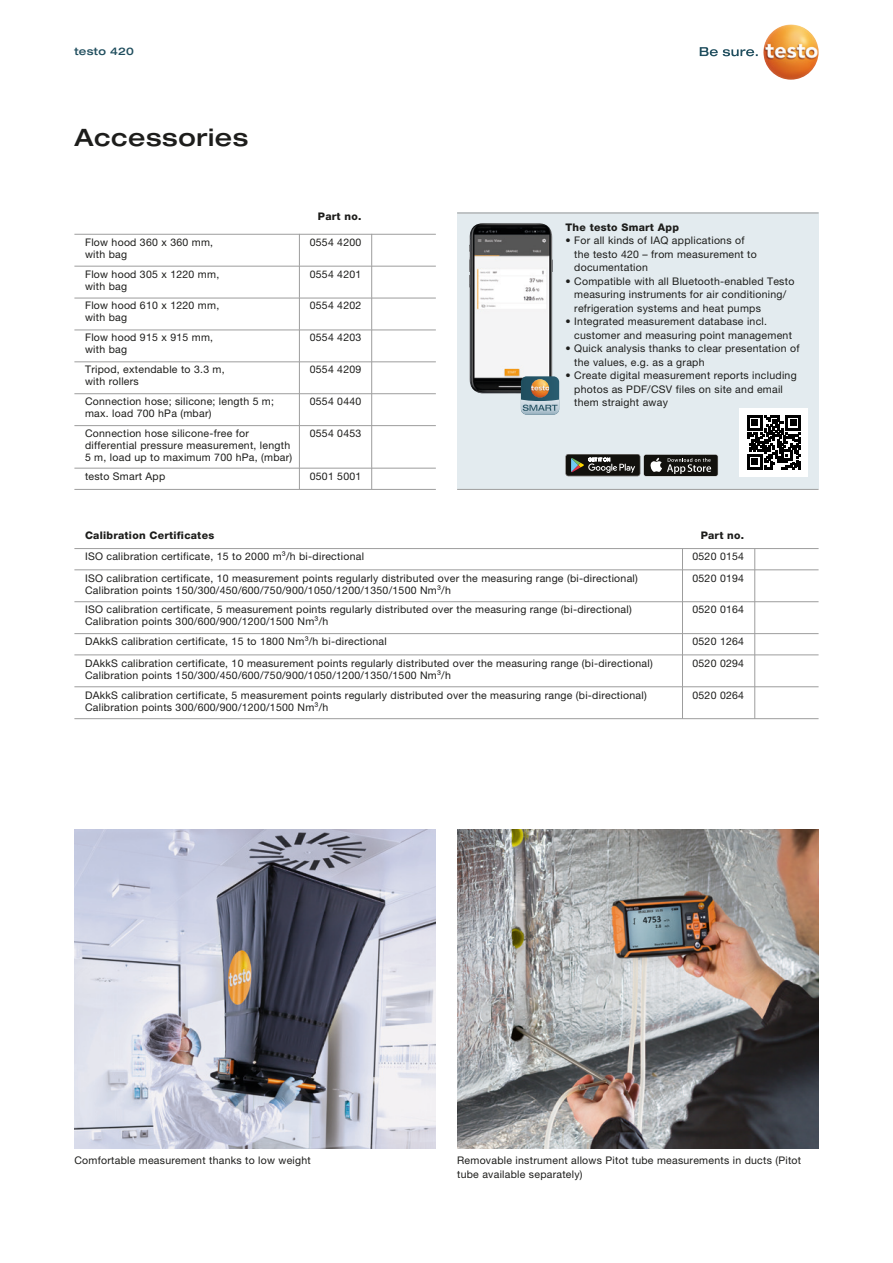
<style>
.page{position:relative;width:893px;height:1263px;background:#fff}
.page>*{position:absolute;margin:0;border:0;box-sizing:border-box;transform-origin:0 0}
.t1{font:500 expanded 24px "Helvetica Neue LTW1 G";letter-spacing:.025em;color:#1d1d1b}
.t2{font:10.5px/12px "Helvetica Neue LTW1 G";letter-spacing:.025em;color:#1d1d1b}
.t3{font:800 10.5px "Helvetica Neue LTW1 G";letter-spacing:.025em;color:#1d1d1b}
.t4{font:500 expanded 10.5px "Helvetica Neue LTW1 G";letter-spacing:.025em;color:#204e5e}
</style>
<div class="page">
<svg style="left:700px;top:47px;width:58px;height:9px"></svg>
<img style="left:763px;top:24px;width:56px;height:56px;border-radius:28px">
<img style="left:74px;top:829px;width:362px;height:319px">
<img style="left:457px;top:829px;width:362px;height:319px">
<div style="left:457px;top:213px;width:362px;height:276px;background:#e3ebef"></div>
<hr style="left:457px;top:213px;width:362px;height:1px;background:#9d9d9d">
<hr style="left:457px;top:489px;width:362px;height:1px;background:#9d9d9d">
<img style="left:469px;top:223px;width:84px;height:170px">
<svg style="left:521px;top:376px;width:38px;height:39px"></svg>
<div style="left:740px;top:408px;width:68px;height:68px;background:#fff"></div>
<svg style="left:747px;top:415px;width:54px;height:54px"></svg>
<hr style="left:74px;top:548px;width:745px;height:1px;background:#9d9d9d">
<hr style="left:74px;top:569px;width:745px;height:1px;background:#9d9d9d">
<hr style="left:74px;top:654px;width:745px;height:1px;background:#9d9d9d">
<hr style="left:74px;top:601px;width:745px;height:1px;background:#9d9d9d">
<hr style="left:74px;top:686px;width:745px;height:1px;background:#9d9d9d">
<hr style="left:74px;top:633px;width:745px;height:1px;background:#9d9d9d">
<hr style="left:74px;top:718px;width:745px;height:1px;background:#9d9d9d">
<svg style="left:682px;top:549px;width:1px;height:20px"></svg>
<svg style="left:682px;top:634px;width:1px;height:20px"></svg>
<hr style="left:682px;top:570px;width:1px;height:32px;background:#9d9d9d">
<hr style="left:682px;top:655px;width:1px;height:32px;background:#9d9d9d">
<hr style="left:682px;top:602px;width:1px;height:32px;background:#9d9d9d">
<hr style="left:682px;top:687px;width:1px;height:32px;background:#9d9d9d">
<svg style="left:754px;top:549px;width:1px;height:21px"></svg>
<svg style="left:754px;top:634px;width:1px;height:21px"></svg>
<hr style="left:754px;top:570px;width:1px;height:32px;background:#9d9d9d">
<hr style="left:754px;top:655px;width:1px;height:32px;background:#9d9d9d">
<hr style="left:754px;top:602px;width:1px;height:32px;background:#9d9d9d">
<hr style="left:754px;top:687px;width:1px;height:32px;background:#9d9d9d">
<hr style="left:74px;top:234px;width:362px;height:1px;background:#9d9d9d">
<hr style="left:74px;top:266px;width:362px;height:1px;background:#9d9d9d">
<hr style="left:74px;top:298px;width:362px;height:1px;background:#9d9d9d">
<hr style="left:74px;top:330px;width:362px;height:1px;background:#9d9d9d">
<hr style="left:74px;top:361px;width:362px;height:1px;background:#9d9d9d">
<hr style="left:74px;top:393px;width:362px;height:1px;background:#9d9d9d">
<hr style="left:74px;top:425px;width:362px;height:1px;background:#9d9d9d">
<hr style="left:74px;top:468px;width:362px;height:1px;background:#9d9d9d">
<hr style="left:74px;top:489px;width:362px;height:1px;background:#9d9d9d">
<hr style="left:371px;top:234px;width:1px;height:32px;background:#9d9d9d">
<hr style="left:371px;top:266px;width:1px;height:32px;background:#9d9d9d">
<hr style="left:371px;top:298px;width:1px;height:32px;background:#9d9d9d">
<hr style="left:371px;top:330px;width:1px;height:31px;background:#9d9d9d">
<hr style="left:371px;top:361px;width:1px;height:32px;background:#9d9d9d">
<hr style="left:371px;top:393px;width:1px;height:32px;background:#9d9d9d">
<hr style="left:371px;top:425px;width:1px;height:43px;background:#9d9d9d">
<svg style="left:371px;top:469px;width:1px;height:20px"></svg>
<hr style="left:299px;top:234px;width:1px;height:32px;background:#9d9d9d">
<hr style="left:299px;top:266px;width:1px;height:32px;background:#9d9d9d">
<hr style="left:299px;top:298px;width:1px;height:32px;background:#9d9d9d">
<hr style="left:299px;top:330px;width:1px;height:31px;background:#9d9d9d">
<hr style="left:299px;top:361px;width:1px;height:32px;background:#9d9d9d">
<hr style="left:299px;top:393px;width:1px;height:32px;background:#9d9d9d">
<hr style="left:299px;top:425px;width:1px;height:43px;background:#9d9d9d">
<svg style="left:299px;top:469px;width:1px;height:20px"></svg>
<svg style="left:566px;top:454px;width:74px;height:22px;background:#3e3e3a"></svg>
<div style="left:643px;top:454px;width:75px;height:22px;background:#838482;border-radius:3px"></div>
<div style="left:644px;top:455px;width:74px;height:21px;background:#12110d;border-radius:2px"></div>
<svg style="left:650px;top:458px;width:61px;height:16px"></svg>
<p class="t4" style="left:74px;top:44px;width:61px">testo 420</p>
<h1 class="t1" style="left:74px;top:122px;width:175px">Accessories</h1>
<p class="t3" style="left:318px;top:210px;width:45px">Part no.</p>
<p class="t2" style="left:85px;top:236px;width:130px">Flow hood 360 x 360 mm,</p>
<p class="t2" style="left:310px;top:236px;width:53px">0554 4200</p>
<p class="t2" style="left:85px;top:248px;width:44px">with bag</p>
<p class="t2" style="left:310px;top:268px;width:53px">0554 4201</p>
<p class="t2" style="left:310px;top:300px;width:53px">0554 4202</p>
<p class="t2" style="left:310px;top:331px;width:53px">0554 4203</p>
<p class="t2" style="left:310px;top:363px;width:53px">0554 4209</p>
<p class="t2" style="left:310px;top:395px;width:53px">0554 0440</p>
<p class="t2" style="left:310px;top:427px;width:53px">0554 0453</p>
<p class="t2" style="left:310px;top:470px;width:53px">0501 5001</p>
<p class="t2" style="left:85px;top:268px;width:136px">Flow hood 305 x 1220 mm, with bag</p>
<p class="t2" style="left:85px;top:300px;width:136px">Flow hood 610 x 1220 mm, with bag</p>
<p class="t2" style="left:85px;top:331px;width:130px">Flow hood 915 x 915 mm, with bag</p>
<p class="t2" style="left:85px;top:363px;width:141px">Tripod, extendable to 3.3 m, with rollers</p>
<p class="t2" style="left:85px;top:395px;width:191px">Connection hose; silicone; length 5 m; max. load 700 hPa (mbar)</p>
<p class="t2" style="left:85px;top:427px;width:209px">Connection hose silicone-free for differential pressure measurement, length<br>5 m, load up to maximum 700 hPa, (mbar)</p>
<p class="t2" style="left:85px;top:470px;width:82px">testo Smart App</p>
<p class="t3" style="left:85px;top:529px;width:131px">Calibration Certificates</p>
<p class="t2" style="left:85px;top:550px;width:280px">ISO calibration certificate, 15 to 2000 m³/h bi-directional</p>
<p class="t3" style="left:566px;top:221px;width:115px">The testo Smart App</p>
<p class="t2" style="left:574px;top:234px;width:184px;line-height:13.5px;text-indent:-9px">• For all kinds of IAQ applications of the testo 420 – from measurement to documentation</p>
<p class="t2" style="left:574px;top:274px;width:222px;line-height:13.5px;text-indent:-9px">• Compatible with all Bluetooth-enabled Testo measuring instruments for air conditioning/ refrigeration systems and heat pumps</p>
<p class="t2" style="left:574px;top:315px;width:219px;line-height:13.5px;text-indent:-9px">• Integrated measurement database incl. customer and measuring point management</p>
<p class="t2" style="left:574px;top:342px;width:227px;line-height:13.5px;text-indent:-9px">• Quick analysis thanks to clear presentation of the values, e.g. as a graph</p>
<p class="t2" style="left:574px;top:369px;width:224px;line-height:13.5px;text-indent:-9px">• Create digital measurement reports including photos as PDF/CSV files on site and email them straight away</p>
<p class="t3" style="left:701px;top:529px;width:45px">Part no.</p>
<p class="t2" style="left:692px;top:550px;width:53px">0520 0154</p>
<p class="t2" style="left:85px;top:572px;width:554px">ISO calibration certificate, 10 measurement points regularly distributed over the measuring range (bi-directional)<br>Calibration points 150/300/450/600/750/900/1050/1200/1350/1500 Nm³/h</p>
<p class="t2" style="left:692px;top:572px;width:53px">0520 0194</p>
<p class="t2" style="left:85px;top:604px;width:548px">ISO calibration certificate, 5 measurement points regularly distributed over the measuring range (bi-directional)<br>Calibration points 300/600/900/1200/1500 Nm³/h</p>
<p class="t2" style="left:692px;top:604px;width:53px">0520 0164</p>
<p class="t2" style="left:85px;top:635px;width:303px">DAkkS calibration certificate, 15 to 1800 Nm³/h bi-directional</p>
<p class="t2" style="left:692px;top:635px;width:53px">0520 1264</p>
<p class="t2" style="left:85px;top:657px;width:569px">DAkkS calibration certificate, 10 measurement points regularly distributed over the measuring range (bi-directional)<br>Calibration points 150/300/450/600/750/900/1050/1200/1350/1500 Nm³/h</p>
<p class="t2" style="left:692px;top:657px;width:53px">0520 0294</p>
<p class="t2" style="left:85px;top:689px;width:563px">DAkkS calibration certificate, 5 measurement points regularly distributed over the measuring range (bi-directional)<br>Calibration points 300/600/900/1200/1500 Nm³/h</p>
<p class="t2" style="left:692px;top:689px;width:53px">0520 0264</p>
<p class="t2" style="left:74px;top:1154px;width:238px">Comfortable measurement thanks to low weight</p>
<p class="t2" style="left:457px;top:1153px;width:346px;line-height:13.5px">Removable instrument allows Pitot tube measurements in ducts (Pitot tube available separately)</p>
</div>
